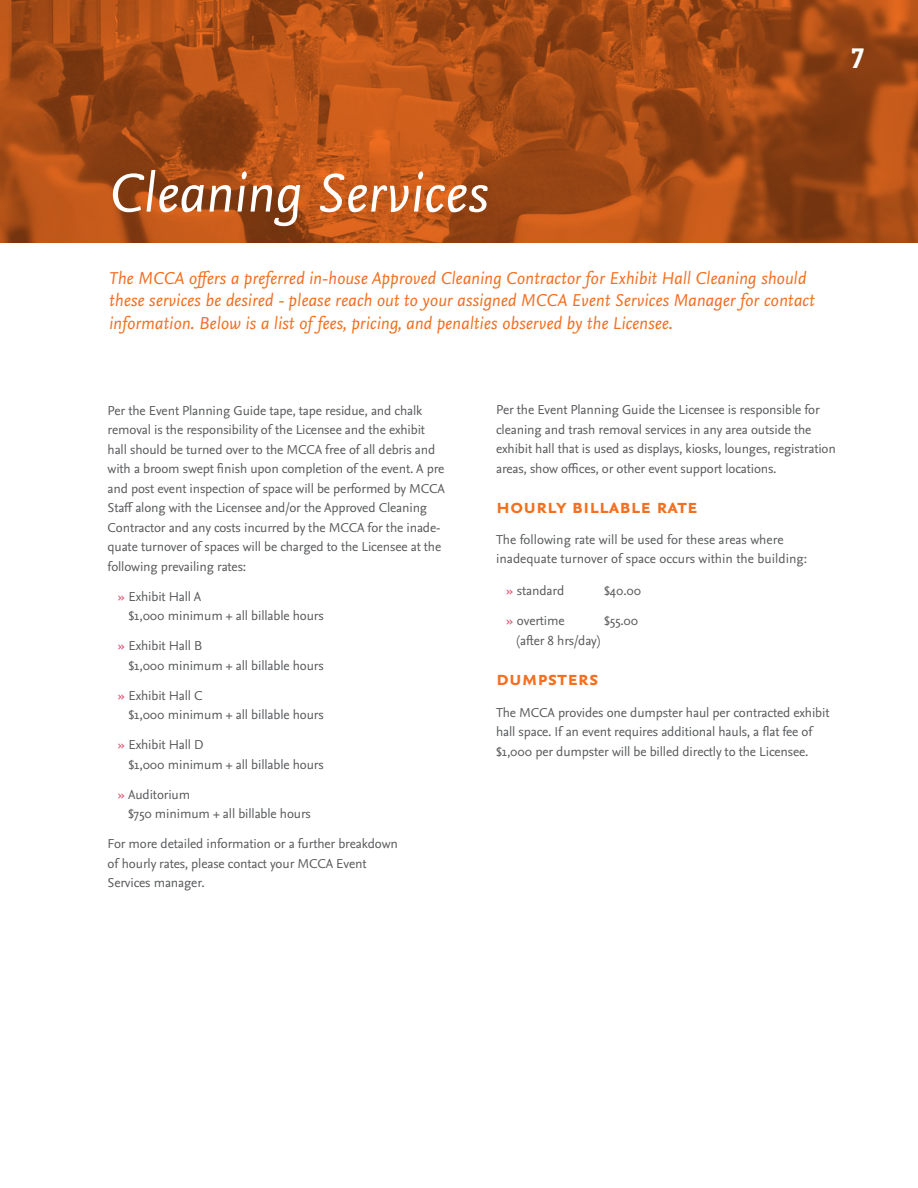
<style>
.page{position:relative;width:918px;height:1188px;background:#fff}
.page>*{position:absolute;margin:0;border:0;box-sizing:border-box;transform-origin:0 0}
.t1{font:italic 57px "Nexus Sans Pro";color:#fff}
.t2{font:700 30px "Nexus Sans Pro";color:#fff}
.t3{font:700 21px "Nexus Sans Pro";color:#f36f21}
.t4{font:italic 18px/22.5px "Nexus Sans Pro";color:#f36f21}
.t5{font:13.5px/19.5px "Nexus Sans Pro";letter-spacing:-.01em;color:#58595b}
.s1{color:#de5372}
</style>
<div class="page">
<svg style="left:0;top:0;width:918px;height:243px;background:#a74c16"></svg>
<h2 class="t2" style="left:852px;top:30px;width:14px">7</h2>
<h1 class="t1" style="left:108px;top:150px;width:381px">Cleaning Services</h1>
<p class="t4" style="left:109px;top:266px;width:707px">The MCCA offers a preferred in-house Approved Cleaning Contractor for Exhibit Hall Cleaning should these services be desired - please reach out to your assigned MCCA Event Services Manager for contact information. Below is a list of fees, pricing, and penalties observed by the Licensee.</p>
<p class="t5" style="left:108px;top:400px;width:339px">Per the Event Planning Guide tape, tape residue, and chalk removal is the responsibility of the Licensee and the exhibit hall should be turned over to the MCCA free of all debris and with a broom swept finish upon completion of the event. A pre and post event inspection of space will be performed by MCCA Staff along with the Licensee and/or the Approved Cleaning Contractor and any costs incurred by the MCCA for the inade&shy;quate turnover of spaces will be charged to the Licensee at the following prevailing rates:</p>
<p class="t5" style="left:128px;top:586px;width:197px;text-indent:-11px"><span class="s1">»</span> Exhibit Hall A<br>$1,000 minimum + all billable hours</p>
<p class="t5" style="left:128px;top:635px;width:197px;text-indent:-11px"><span class="s1">»</span> Exhibit Hall B<br>$1,000 minimum + all billable hours</p>
<p class="t5" style="left:128px;top:685px;width:197px;text-indent:-11px"><span class="s1">»</span> Exhibit Hall C<br>$1,000 minimum + all billable hours</p>
<p class="t5" style="left:128px;top:734px;width:197px;text-indent:-11px"><span class="s1">»</span> Exhibit Hall D<br>$1,000 minimum + all billable hours</p>
<p class="t5" style="left:128px;top:784px;width:184px;text-indent:-10px"><span class="s1">»</span> Auditorium<br>$750 minimum + all billable hours</p>
<p class="t5" style="left:108px;top:833px;width:292px">For more detailed information or a further breakdown of hourly rates, please contact your MCCA Event<br>Services manager.</p>
<p class="t5" style="left:496px;top:399px;width:341px">Per the Event Planning Guide the Licensee is responsible for cleaning and trash removal services in any area outside the exhibit hall that is used as displays, kiosks, lounges, registration areas, show offices, or other event support locations.</p>
<h3 class="t3" style="left:496px;top:490px;width:203px">hourly billable rate</h3>
<p class="t5" style="left:496px;top:529px;width:312px">The following rate will be used for these areas where inadequate turnover of space occurs within the building:</p>
<p class="t5" style="left:506px;top:580px;width:60px"><span class="s1">»</span> standard</p>
<p class="t5" style="left:604px;top:580px;width:39px">$40.00</p>
<p class="t5" style="left:506px;top:610px;width:60px"><span class="s1">»</span> overtime</p>
<p class="t5" style="left:604px;top:610px;width:36px">$55.00</p>
<p class="t5" style="left:517px;top:630px;width:85px">(after 8 hrs/day)</p>
<h3 class="t3" style="left:496px;top:662px;width:104px">dumpsters</h3>
<p class="t5" style="left:496px;top:702px;width:335px">The MCCA provides one dumpster haul per contracted exhibit hall space. If an event requires additional hauls, a flat fee of $1,000 per dumpster will be billed directly to the Licensee.</p>
</div>
